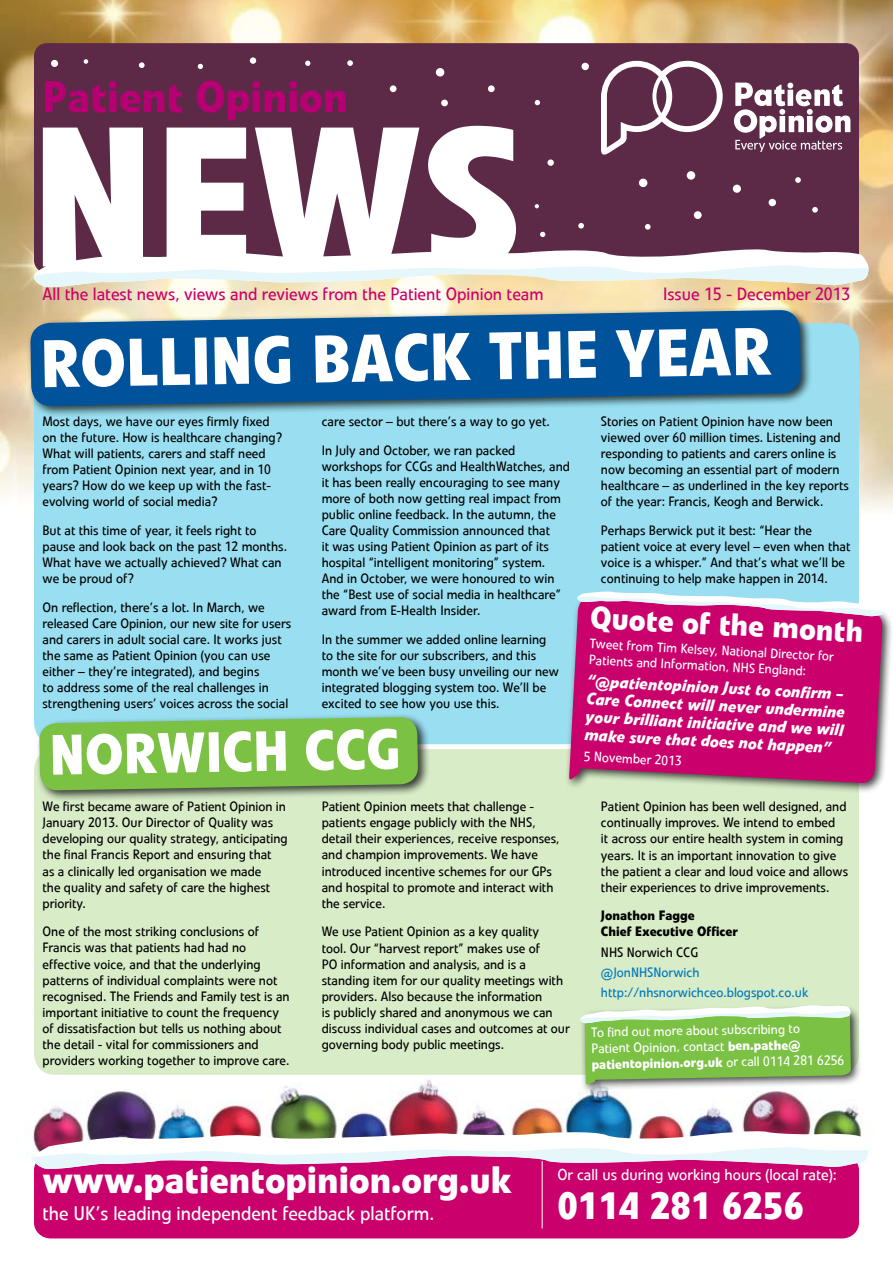
<style>
.page{position:relative;width:893px;height:1263px;background:#fff}
.page>*{position:absolute;margin:0;border:0;box-sizing:border-box;transform-origin:0 0}
.t1{font:700 196.8px "Veto Com";color:#fff}
.t2{font:700 66.45px "Veto Com";color:#fff}
.t3{font:700 56.1px "Veto Com";color:#fff}
.t4{font:700 43.95px "Veto Com";color:#b60073}
.t5{font:700 37.95px "Veto Com";color:#fff}
.t6{font:700 31.05px "Veto Com";color:#fff}
.t7{font:19.5px "Veto Com";color:#fff}
.t8{font:17.7px "Veto Com";color:#ca006c}
.t9{font:italic 700 16.5px/18px "Veto Com";color:#fff}
.t10{font:15.75px "Veto Com";color:#fff}
.t11{font:13.5px/16px "Veto Com";color:#000}
.t12{font:13.5px/16px "Veto Com";color:#fff}
.t13{font:13.5px/20.2px "Veto Com";color:#0079c1}
.t14{font:700 13.5px/16px "Veto Com";color:#000}
.s1{font-weight:700}
</style>
<div class="page">
<img style="left:0;top:0;width:893px;height:509px">
<img style="left:34px;top:1065px;width:827px;height:64px">
<div style="left:34px;top:749px;width:825px;height:326px;background:#d7ecc7;border-radius:21px"></div>
<div style="left:34px;top:323px;width:825px;height:421px;background:#99dff1;border-radius:21px"></div>
<div style="left:34px;top:43px;width:825px;height:230px;background:#5c2946;border-radius:13px"></div>
<svg style="left:734px;top:83px;width:116px;height:69px"></svg>
<svg style="left:601px;top:61px;width:122px;height:94px"></svg>
<div style="left:564px;top:591px;width:329px;height:223px;background:#000;opacity:.75"></div>
<svg style="left:569px;top:596px;width:314px;height:187px;background:#c60c6f"></svg>
<div style="left:26px;top:306px;width:793px;height:121px;background:#000;opacity:.75"></div>
<svg style="left:30px;top:310px;width:771px;height:96px;background:#17619c"></svg>
<div style="left:35px;top:713px;width:402px;height:102px;background:#000;opacity:.75"></div>
<svg style="left:39px;top:717px;width:379px;height:74px;background:#7bbd4c"></svg>
<div style="left:34px;top:1154px;width:825px;height:84px;background:#ca006c;border-radius:16px"></div>
<hr style="left:542px;top:1161px;width:1px;height:67px;background:#fff">
<svg style="left:33px;top:1129px;width:836px;height:42px"></svg>
<svg style="left:32px;top:248px;width:837px;height:42px"></svg>
<svg style="left:577px;top:591px;width:307px;height:26px"></svg>
<div style="left:436px;top:68px;width:8px;height:9px;background:#fff;border-radius:50%"></div>
<div style="left:488px;top:85px;width:7px;height:7px;background:#fff;border-radius:50%"></div>
<div style="left:547px;top:159px;width:7px;height:7px;background:#fff;border-radius:50%"></div>
<div style="left:639px;top:179px;width:8px;height:8px;background:#fff;border-radius:50%"></div>
<div style="left:733px;top:185px;width:8px;height:8px;background:#fff;border-radius:50%"></div>
<div style="left:390px;top:85px;width:6px;height:7px;background:#fff;border-radius:50%"></div>
<div style="left:441px;top:100px;width:7px;height:6px;background:#fff;border-radius:50%"></div>
<svg style="left:535px;top:100px;width:5px;height:5px"></svg>
<svg style="left:578px;top:223px;width:6px;height:6px"></svg>
<div style="left:581px;top:63px;width:8px;height:7px;background:#fff;border-radius:50%"></div>
<div style="left:694px;top:211px;width:8px;height:8px;background:#fff;border-radius:50%"></div>
<svg style="left:812px;top:207px;width:6px;height:6px"></svg>
<svg style="left:795px;top:177px;width:6px;height:6px"></svg>
<div style="left:687px;top:171px;width:8px;height:9px;background:#fff;border-radius:50%"></div>
<svg style="left:645px;top:224px;width:6px;height:6px"></svg>
<svg style="left:535px;top:204px;width:4px;height:4px"></svg>
<svg style="left:347px;top:60px;width:6px;height:6px"></svg>
<div style="left:250px;top:57px;width:6px;height:7px;background:#fff;border-radius:50%"></div>
<svg style="left:305px;top:61px;width:5px;height:5px"></svg>
<svg style="left:198px;top:64px;width:5px;height:5px"></svg>
<svg style="left:139px;top:62px;width:6px;height:6px"></svg>
<svg style="left:84px;top:59px;width:4px;height:5px"></svg>
<div style="left:51px;top:60px;width:7px;height:7px;background:#fff;border-radius:50%"></div>
<div style="left:769px;top:199px;width:7px;height:7px;background:#fff;border-radius:50%"></div>
<svg style="left:540px;top:232px;width:5px;height:5px"></svg>
<div style="left:579px;top:1004px;width:290px;height:97px;background:#000;opacity:.75"></div>
<svg style="left:580px;top:1005px;width:271px;height:80px;background:#93c86a"></svg>
<h3 class="t4" style="left:43px;top:69px;width:307px">Patient Opinion</h3>
<h1 class="t1" style="left:31px;top:74px;width:493px">NEWS</h1>
<h3 class="t8" style="left:43px;top:284px;width:503px">All the latest news, views and reviews from the Patient Opinion team</h3>
<h3 class="t8" style="left:663px;top:284px;width:189px">Issue 15 - December 2013</h3>
<h2 class="t2" style="left:40px;top:322px;width:732px;rotate:-1deg">ROLLING BACK THE YEAR</h2>
<p class="t11" style="left:43px;top:413px;width:241px">Most days, we have our eyes firmly fixed on the future. How is healthcare changing?<br>What will patients, carers and staff need from Patient Opinion next year, and in 10 years? How do we keep up with the fast&shy;evolving world of social media?</p>
<p class="t11" style="left:43px;top:522px;width:246px">But at this time of year, it feels right to pause and look back on the past 12 months.<br>What have we actually achieved? What can we be proud of?</p>
<p class="t11" style="left:43px;top:599px;width:250px">On reflection, there’s a lot. In March, we released Care Opinion, our new site for users and carers in adult social care. It works just the same as Patient Opinion (you can use either – they’re integrated), and begins<br>to address some of the real challenges in strengthening users’ voices across the social</p>
<p class="t11" style="left:322px;top:407px;width:230px;line-height:28.8px">care sector – but there’s a way to go yet.<br>In July and October, we ran packed</p>
<p class="t11" style="left:322px;top:458px;width:250px">workshops for CCGs and HealthWatches, and it has been really encouraging to see many more of both now getting real impact from public online feedback. In the autumn, the Care Quality Commission announced that<br>it was using Patient Opinion as part of its hospital “intelligent monitoring” system.<br>And in October, we were honoured to win the “Best use of social media in healthcare” award from E-Health Insider.</p>
<p class="t11" style="left:322px;top:631px;width:239px">In the summer we added online learning to the site for our subscribers, and this month we’ve been busy unveiling our new integrated blogging system too. We’ll be excited to see how you use this.</p>
<h3 class="t3" style="left:49px;top:720px;width:353px;rotate:-1deg">NORWICH CCG</h3>
<p class="t11" style="left:43px;top:799px;width:247px">We first became aware of Patient Opinion in January 2013. Our Director of Quality was developing our quality strategy, anticipating the final Francis Report and ensuring that<br>as a clinically led organisation we made<br>the quality and safety of care the highest priority.</p>
<p class="t11" style="left:43px;top:924px;width:249px">One of the most striking conclusions of Francis was that patients had had no effective voice, and that the underlying patterns of individual complaints were not recognised. The Friends and Family test is an important initiative to count the frequency of dissatisfaction but tells us nothing about the detail - vital for commissioners and providers working together to improve care.</p>
<p class="t11" style="left:322px;top:799px;width:239px">Patient Opinion meets that challenge - patients engage publicly with the NHS, detail their experiences, receive responses, and champion improvements. We have introduced incentive schemes for our GPs and hospital to promote and interact with the service.</p>
<p class="t11" style="left:322px;top:924px;width:250px">We use Patient Opinion as a key quality<br>tool. Our “harvest report” makes use of<br>PO information and analysis, and is a standing item for our quality meetings with providers. Also because the information<br>is publicly shared and anonymous we can discuss individual cases and outcomes at our governing body public meetings.</p>
<p class="t11" style="left:601px;top:413px;width:249px">Stories on Patient Opinion have now been viewed over 60 million times. Listening and responding to patients and carers online is now becoming an essential part of modern healthcare – as underlined in the key reports of the year: Francis, Keogh and Berwick.</p>
<p class="t11" style="left:601px;top:522px;width:251px">Perhaps Berwick put it best: “Hear the patient voice at every level – even when that voice is a whisper.” And that’s what we’ll be continuing to help make happen in 2014.</p>
<h3 class="t6" style="left:591px;top:597px;width:275px;rotate:3deg">Quote of the month</h3>
<p class="t12" style="left:590px;top:635px;width:246px;rotate:3deg">Tweet from Tim Kelsey, National Director for<br>Patients and Information, NHS England:</p>
<p class="t9" style="left:588px;top:672px;width:260px;rotate:3deg">“@patientopinion Just to confi rm - Care Connect will never undermine your brilliant initiative and we will make sure that does not happen”</p>
<p class="t12" style="left:584px;top:748px;width:100px;rotate:3deg">5 November 2013</p>
<p class="t11" style="left:601px;top:799px;width:249px">Patient Opinion has been well designed, and continually improves. We intend to embed<br>it across our entire health system in coming years. It is an important innovation to give the patient a clear and loud voice and allows their experiences to drive improvements.</p>
<p class="t14" style="left:601px;top:908px;width:138px">Jonathon Fagge<br>Chief Executive Officer</p>
<p class="t11" style="left:601px;top:944px;width:99px">NHS Norwich CCG</p>
<p class="t13" style="left:601px;top:962px;width:209px">@JonNHSNorwich http://nhsnorwichceo.blogspot.co.uk</p>
<p class="t12" style="left:591px;top:1024px;width:254px;rotate:-1deg">To fi nd out more about subscribing to<br>Patient Opinion, contact <span class="s1">ben.pathe@ patientopinion.org.uk</span> or call 0114 281 6256</p>
<h3 class="t5" style="left:43px;top:1156px;width:471px">www.patientopinion.org.uk</h3>
<h3 class="t7" style="left:43px;top:1202px;width:393px">the UK’s leading independent feedback platform.</h3>
<p class="t10" style="left:557px;top:1165px;width:281px">Or call us during working hours (local rate):</p>
<h3 class="t5" style="left:557px;top:1182px;width:248px">0114 281 6256</h3>
</div>
